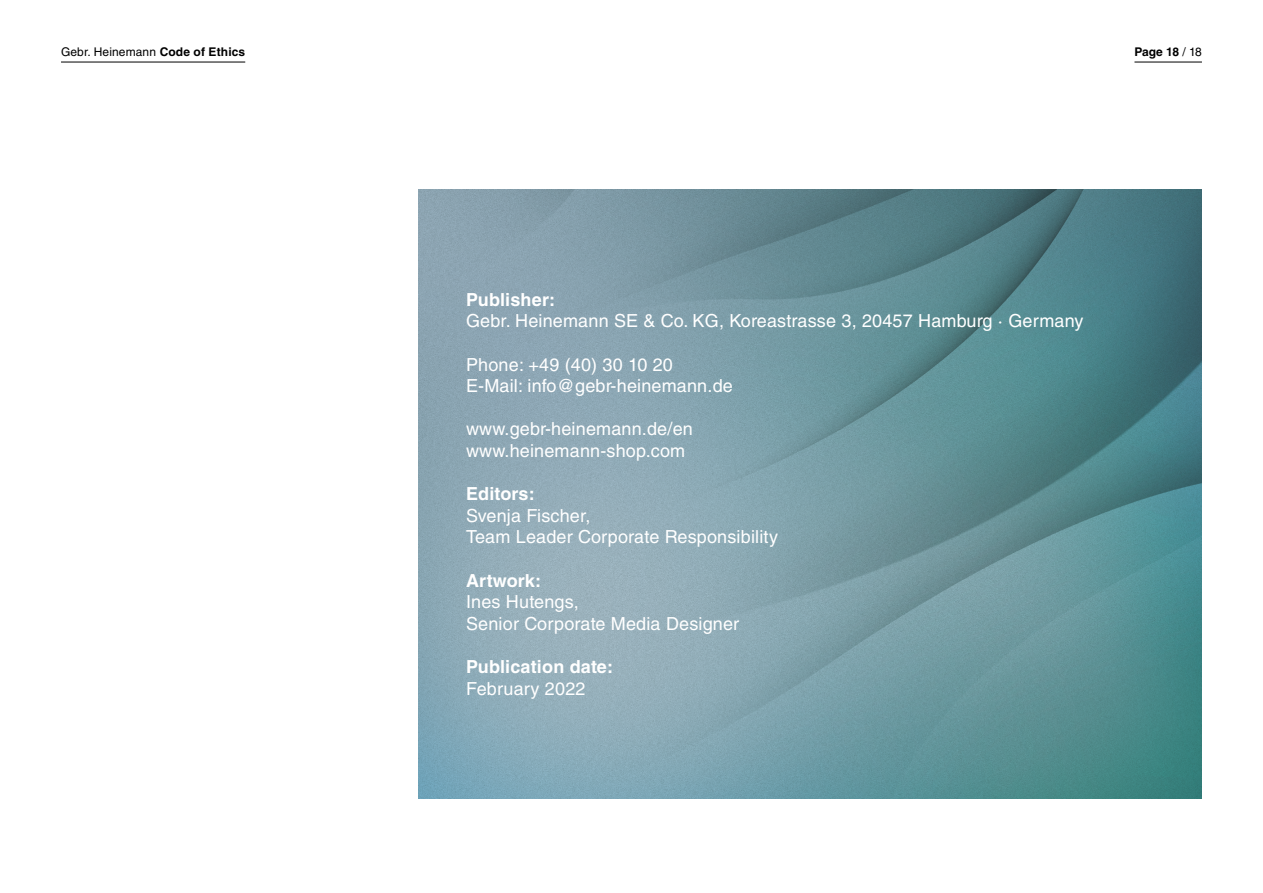
<style>
.page{position:relative;width:1263px;height:893px;background:#fff}
.page>*{position:absolute;margin:0;border:0;box-sizing:border-box;transform-origin:0 0}
.t1{font:18px "Helvetica LT Std";letter-spacing:.01em;color:#fff}
.t2{font:700 18px "Helvetica LT Std";letter-spacing:.01em;color:#fff}
.t3{font:12px "Helvetica LT Std";letter-spacing:.01em;color:#000}
.t4{font:700 12px "Helvetica LT Std";letter-spacing:-.02em;color:#000}
.s1{font-weight:700}
.s2{font-weight:400}
</style>
<div class="page">
<hr style="left:61px;top:62px;width:184px;height:1px;background:#000">
<hr style="left:1134px;top:62px;width:68px;height:1px;background:#000">
<img style="left:419px;top:189px;width:783px;height:609px">
<p class="t3" style="left:61px;top:45px;width:186px">Gebr. Heinemann <span class="s1">Code of Ethics</span></p>
<p class="t4" style="left:1134px;top:44px;width:69px">Page 18 <span class="s2">/ 18</span></p>
<p class="t2" style="left:466px;top:289px;width:91px">Publisher:</p>
<p class="t1" style="left:466px;top:311px;width:619px">Gebr. Heinemann SE &amp; Co. KG, Koreastrasse 3, 20457 Hamburg · Germany</p>
<p class="t1" style="left:466px;top:354px;width:208px">Phone: +49 (40) 30 10 20</p>
<p class="t1" style="left:466px;top:375px;width:268px">E-Mail: info@gebr-heinemann.de</p>
<p class="t1" style="left:466px;top:419px;width:228px">www.gebr-heinemann.de/en</p>
<p class="t1" style="left:466px;top:440px;width:221px">www.heinemann-shop.com</p>
<p class="t2" style="left:466px;top:483px;width:70px">Editors:</p>
<p class="t1" style="left:466px;top:505px;width:126px">Svenja Fischer,</p>
<p class="t1" style="left:466px;top:527px;width:313px">Team Leader Corporate Responsibility</p>
<p class="t2" style="left:466px;top:569px;width:76px">Artwork:</p>
<p class="t1" style="left:466px;top:591px;width:114px">Ines Hutengs,</p>
<p class="t1" style="left:466px;top:613px;width:275px">Senior Corporate Media Designer</p>
<p class="t2" style="left:466px;top:656px;width:149px">Publication date:</p>
<p class="t1" style="left:466px;top:678px;width:121px">February 2022</p>
</div>
